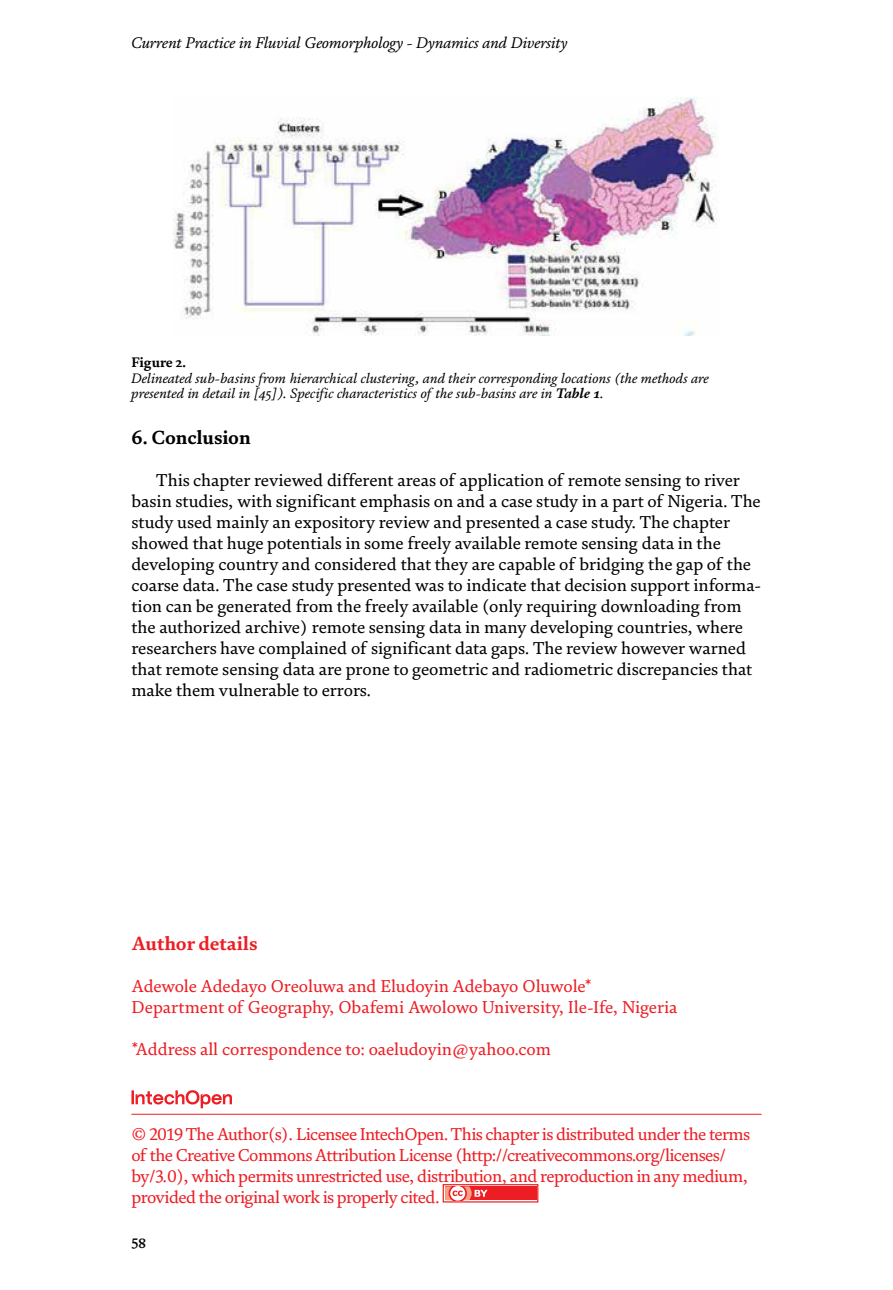
<style>
.page{position:relative;width:893px;height:1290px;background:#fff}
.page>*{position:absolute;margin:0;border:0;box-sizing:border-box;transform-origin:0 0}
.t1{font:700 19.25px "FS Brabo";color:#ed1d24}
.t2{font:700 19.25px "FS Brabo";letter-spacing:-.005em;color:#000}
.t3{font:17.5px/21px "FS Brabo";letter-spacing:-.005em;color:#000}
.t4{font:17.5px/21px "FS Brabo";letter-spacing:-.03em;color:#ed1d24}
.t5{font:17.5px/21px "FS Brabo";letter-spacing:-.005em;color:#ed1d24}
.t6{font:italic 15.75px "FS Brabo";letter-spacing:-.015em;color:#000}
.t7{font:italic 14px/15.8px "FS Brabo";letter-spacing:-.01em;color:#000}
.t8{font:700 14px "FS Brabo";color:#000}
.s1{font-weight:700}
</style>
<div class="page">
<svg style="left:131px;top:1090px;width:101px;height:18px"></svg>
<img style="left:174px;top:98px;width:544px;height:237px">
<hr style="left:131px;top:1114px;width:630px;height:1px;background:#ed1d24">
<div style="left:443px;top:1184px;width:95px;height:18px;border:1px solid #ed1d24"></div>
<div style="left:445px;top:1186px;width:91px;height:14px;background:#ed1d24"></div>
<svg style="left:445px;top:1186px;width:43px;height:14px"></svg>
<p class="t6" style="left:131px;top:31px;width:438px">Current Practice in Fluvial Geomorphology - Dynamics and Diversity</p>
<p class="t8" style="left:131px;top:351px;width:56px">Figure 2.</p>
<p class="t7" style="left:131px;top:369px;width:579px">Delineated sub-basins from hierarchical clustering, and their corresponding locations (the methods are presented in detail in [45]). Specific characteristics of the sub-basins are in <span class="s1">Table 1</span>.</p>
<p class="t2" style="left:131px;top:422px;width:121px">6. Conclusion</p>
<p class="t3" style="left:131px;top:469px;width:631px;text-indent:25px">This chapter reviewed different areas of application of remote sensing to river basin studies, with significant emphasis on and a case study in a part of Nigeria. The study used mainly an expository review and presented a case study. The chapter showed that huge potentials in some freely available remote sensing data in the developing country and considered that they are capable of bridging the gap of the coarse data. The case study presented was to indicate that decision support informa&shy;tion can be generated from the freely available (only requiring downloading from the authorized archive) remote sensing data in many developing countries, where researchers have complained of significant data gaps. The review however warned that remote sensing data are prone to geometric and radiometric discrepancies that make them vulnerable to errors.</p>
<p class="t1" style="left:131px;top:929px;width:127px">Author details</p>
<p class="t5" style="left:131px;top:975px;width:548px">Adewole Adedayo Oreoluwa and Eludoyin Adebayo Oluwole*<br>Department of Geography, Obafemi Awolowo University, Ile-Ife, Nigeria</p>
<p class="t5" style="left:131px;top:1038px;width:421px">*Address all correspondence to: oaeludoyin@yahoo.com</p>
<p class="t4" style="left:131px;top:1122px;width:620px">© 2019 The Author(s). Licensee IntechOpen. This chapter is distributed under the terms of the Creative Commons Attribution License (http://creativecommons.org/licenses/ by/3.0), which permits unrestricted use, distribution, and reproduction in any medium, provided the original work is properly cited.</p>
<p class="t8" style="left:131px;top:1232px;width:16px">58</p>
</div>
